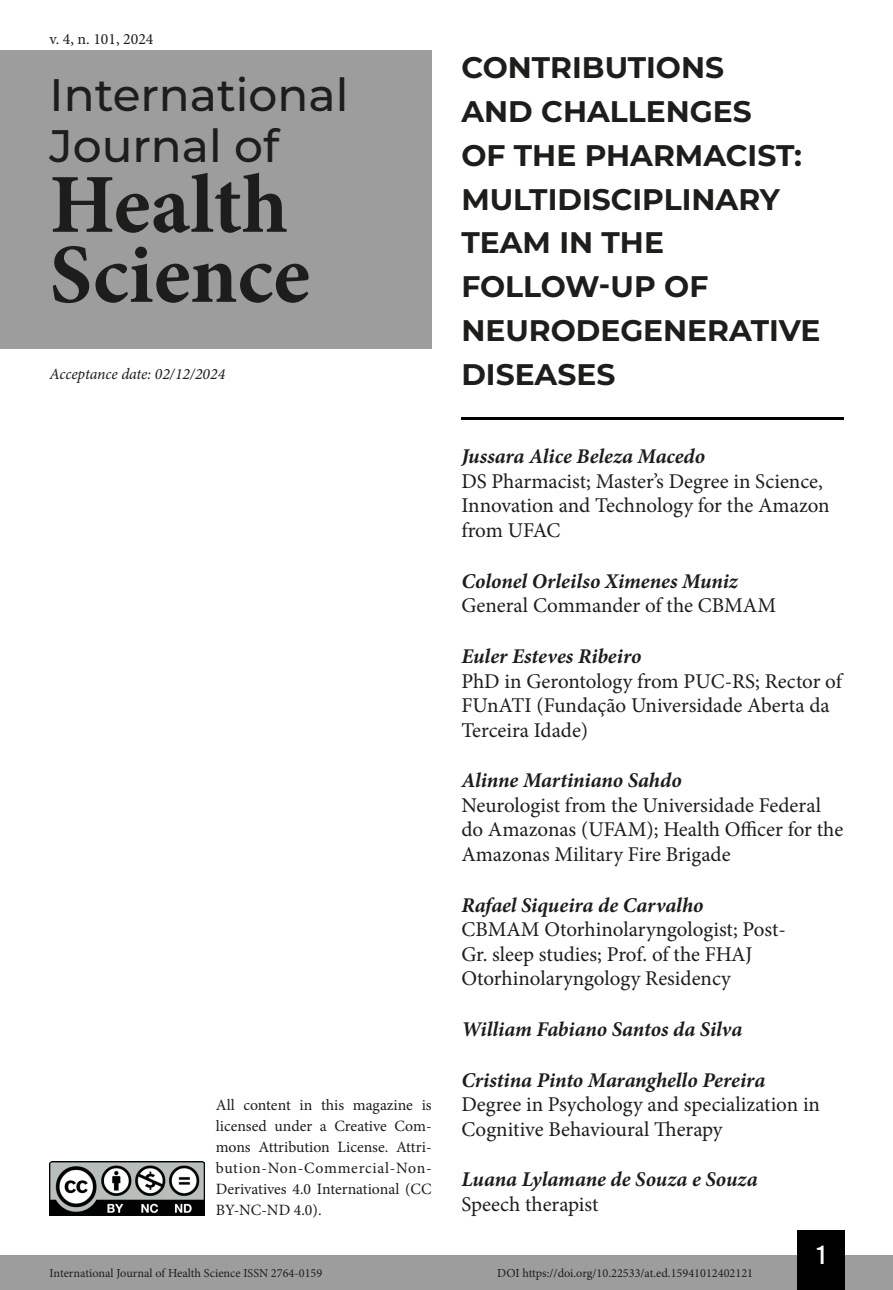
<style>
.page{position:relative;width:893px;height:1290px;background:#fff}
.page>*{position:absolute;margin:0;border:0;box-sizing:border-box;transform-origin:0 0}
.t1{font:700 84px/70px "Minion Pro";color:#1d1d1b}
.t2{font:500 45.5px/50.8px "Montserrat";color:#1d1d1b}
.Título_Artigo{font:700 29.75px/43.8px "Montserrat";color:#1d1d1b}
.t3{font:26.25px "Bebas Kai";color:#fff}
.Infos_autor{font:21px/24.5px "Minion Pro";color:#1d1d1b}
.Autor{font:italic 700 21px "Minion Pro";letter-spacing:-.005em;color:#1d1d1b}
.t4{font:15.75px/21px "Minion Pro";color:#1d1d1b;text-align:justify}
.v__n___Ano{font:italic 15.75px "Minion Pro";letter-spacing:-.005em;color:#1d1d1b}
.t5{font:12.25px "Minion Pro";color:#1d1d1b}
</style>
<div class="page">
<div style="left:0;top:1255px;width:893px;height:35px;background:#9d9d9d"></div>
<div style="left:797px;top:1230px;width:48px;height:60px;background:#000"></div>
<img style="left:50px;top:1161px;width:154px;height:54px">
<div style="left:0;top:50px;width:432px;height:298px;background:#9d9d9d"></div>
<hr style="left:461px;top:417px;width:382px;height:2px;background:#000">
<p class="t4" style="left:50px;top:28px;width:105px">v. 4, n. 101, 2024</p>
<h2 class="t2" style="left:50px;top:68px;width:300px">International<br>Journal of</h2>
<h1 class="t1" style="left:50px;top:169px;width:262px">Health<br>Science</h1>
<p class="v__n___Ano" style="left:50px;top:363px;width:177px">Acceptance date: 02/12/2024</p>
<p class="t4" style="left:216px;top:1095px;width:217px">All content in this magazine is licensed under a Creative Com&shy;mons Attribution License. Attri&shy;bution-Non-Commercial-Non-Derivatives 4.0 International (CC BY-NC-ND 4.0).</p>
<p class="Título_Artigo" style="left:461px;top:44px;width:361px">CONTRIBUTIONS<br>AND CHALLENGES<br>OF THE PHARMACIST:<br>MULTIDISCIPLINARY<br>TEAM IN THE<br>FOLLOW-UP OF<br>NEURODEGENERATIVE<br>DISEASES</p>
<p class="Autor" style="left:461px;top:442px;width:245px">Jussara Alice Beleza Macedo</p>
<p class="Infos_autor" style="left:461px;top:469px;width:370px">DS Pharmacist; Master’s Degree in Science,<br>Innovation and Technology for the Amazon from UFAC</p>
<p class="Autor" style="left:461px;top:566px;width:278px">Colonel Orleilso Ximenes Muniz</p>
<p class="Infos_autor" style="left:461px;top:593px;width:316px">General Commander of the CBMAM</p>
<p class="Autor" style="left:461px;top:641px;width:181px">Euler Esteves Ribeiro</p>
<p class="Infos_autor" style="left:461px;top:669px;width:382px">PhD in Gerontology from PUC-RS; Rector of<br>FUnATI (Fundação Universidade Aberta da<br>Terceira Idade)</p>
<p class="Autor" style="left:461px;top:765px;width:222px">Alinne Martiniano Sahdo</p>
<p class="Infos_autor" style="left:461px;top:793px;width:383px">Neurologist from the Universidade Federal do Amazonas (UFAM); Health Officer for the<br>Amazonas Military Fire Brigade</p>
<p class="Autor" style="left:461px;top:890px;width:244px">Rafael Siqueira de Carvalho</p>
<p class="Infos_autor" style="left:461px;top:917px;width:326px">CBMAM Otorhinolaryngologist; Post-<br>Gr. sleep studies; Prof. of the FHAJ<br>Otorhinolaryngology Residency</p>
<p class="Autor" style="left:461px;top:1014px;width:283px">William Fabiano Santos da Silva</p>
<p class="Autor" style="left:461px;top:1065px;width:305px">Cristina Pinto Maranghello Pereira</p>
<p class="Infos_autor" style="left:461px;top:1092px;width:360px">Degree in Psychology and specialization in<br>Cognitive Behavioural Therapy</p>
<p class="Autor" style="left:461px;top:1164px;width:298px">Luana Lylamane de Souza e Souza</p>
<p class="Infos_autor" style="left:461px;top:1192px;width:139px">Speech therapist</p>
<p class="t3" style="left:817px;top:1241px;width:10px">1</p>
<p class="t5" style="left:50px;top:1265px;width:274px">International Journal of Health Science ISSN 2764-0159</p>
<p class="t5" style="left:497px;top:1265px;width:257px">DOI https://doi.org/10.22533/at.ed.15941012402121</p>
</div>
